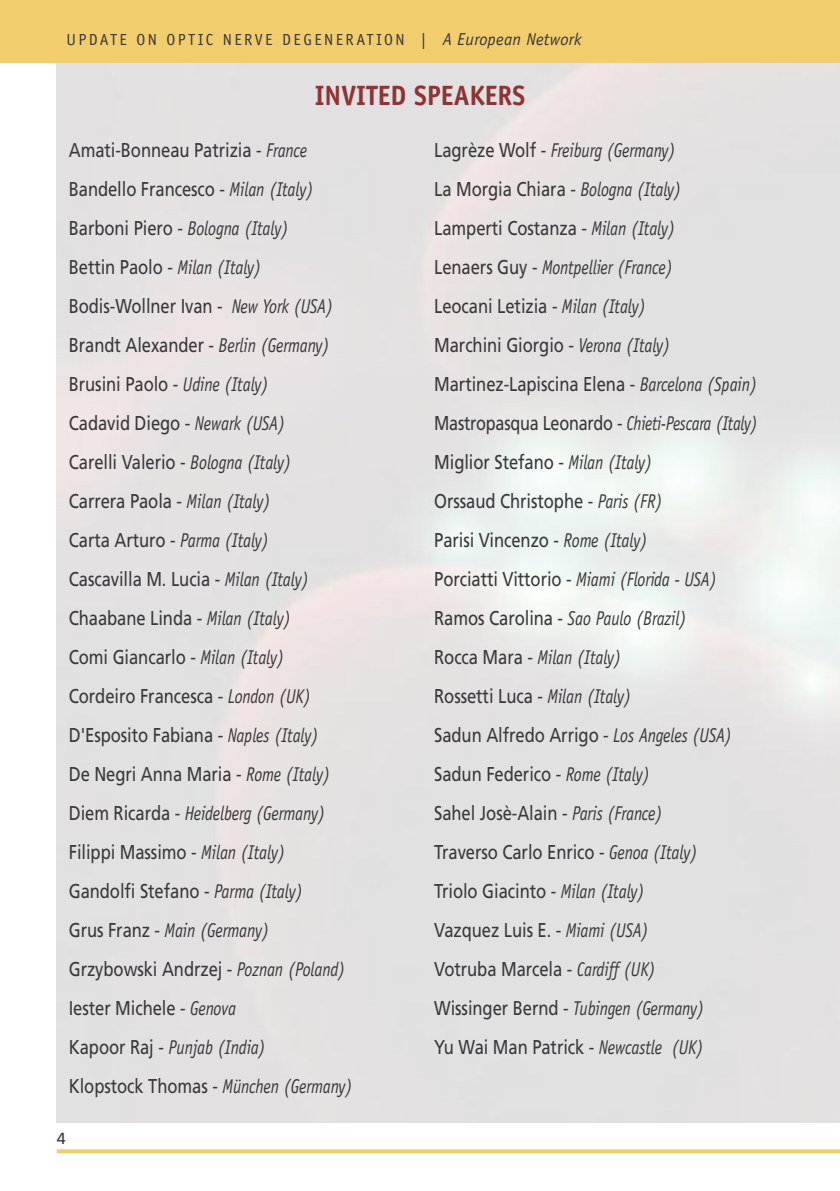
<style>
.page{position:relative;width:840px;height:1191px;background:#fff}
.page>*{position:absolute;margin:0;border:0;box-sizing:border-box;transform-origin:0 0}
.t1{font:700 28px "Officina Sans";color:#8d3436;scale:.95 1}
.t2{font:20px/39px "Frutiger";letter-spacing:-.005em;color:#39383a;scale:.83 1}
.t3{font:italic 20px/39px "Officina Sans";letter-spacing:-.005em;color:#39383a;scale:.83 1}
.t4{font:16px "Officina Sans";letter-spacing:.15em;color:#39383a}
.t5{font:16px "Frutiger";color:#39383a}
.s1{font-style:italic;font-size:17.2px}
.s2{font-family:"Officina Sans";font-style:italic}
.s3{font-family:"Frutiger";font-style:normal}
</style>
<div class="page">
<div style="left:0;top:0;width:839px;height:62px;background:#f2cd6e"></div>
<svg style="left:57px;top:1149px;width:782px;height:4px;background:#f2d078"></svg>
<p class="t4" style="left:66px;top:34px;width:516px">UPDATE ON OPTIC NERVE DEGENERATION | <span class="s1">A European Network</span></p>
<h1 class="t1" style="left:314px;top:85px;width:223px">INVITED SPEAKERS</h1>
<p class="t2" style="left:69px;top:132px;width:296px">Amati-Bonneau Patrizia - <span class="s2">France<br></span>Bandello Francesco - <span class="s2">Milan (Italy)</span></p>
<p class="t3" style="left:69px;top:210px;width:266px"><span class="s3">Barboni Piero -</span> Bologna (Italy)</p>
<p class="t2" style="left:69px;top:249px;width:320px">Bettin Paolo - <span class="s2">Milan (Italy)<br></span>Bodis-Wollner Ivan - <span class="s2">New York (USA)<br></span>Brandt Alexander - <span class="s2">Berlin (Germany)<br></span>Brusini Paolo - <span class="s2">Udine (Italy)<br></span>Cadavid Diego - <span class="s2">Newark (USA)<br></span>Carelli Valerio - <span class="s2">Bologna (Italy)<br></span>Carrera Paola - <span class="s2">Milan (Italy)<br></span>Carta Arturo - <span class="s2">Parma (Italy)<br></span>Cascavilla M. Lucia - <span class="s2">Milan (Italy)<br></span>Chaabane Linda - <span class="s2">Milan (Italy)<br></span>Comi Giancarlo - <span class="s2">Milan (Italy)<br></span>Cordeiro Francesca - <span class="s2">London (UK)<br></span>D'Esposito Fabiana - <span class="s2">Naples (Italy)<br></span>De Negri Anna Maria - <span class="s2">Rome (Italy)</span></p>
<p class="t3" style="left:69px;top:795px;width:310px"><span class="s3">Diem Ricarda -</span> Heidelberg (Germany)</p>
<p class="t2" style="left:69px;top:834px;width:283px">Filippi Massimo - <span class="s2">Milan (Italy)<br></span>Gandolfi Stefano - <span class="s2">Parma (Italy)</span></p>
<p class="t3" style="left:69px;top:912px;width:243px"><span class="s3">Grus Franz -</span> Main (Germany)</p>
<p class="t2" style="left:69px;top:951px;width:334px">Grzybowski Andrzej - <span class="s2">Poznan (Poland)<br></span>Iester Michele - <span class="s2">Genova</span></p>
<p class="t3" style="left:69px;top:1029px;width:239px"><span class="s3">Kapoor Raj -</span> Punjab (India)</p>
<p class="t2" style="left:69px;top:1068px;width:343px">Klopstock Thomas - <span class="s2">München (Germany)</span></p>
<p class="t5" style="left:57px;top:1132px;width:10px">4</p>
<p class="t3" style="left:434px;top:132px;width:292px"><span class="s3">Lagrèze Wolf -</span> Freiburg (Germany)</p>
<p class="t2" style="left:434px;top:171px;width:299px">La Morgia Chiara - <span class="s2">Bologna (Italy)<br></span>Lamperti Costanza - <span class="s2">Milan (Italy)</span></p>
<p class="t3" style="left:434px;top:249px;width:289px"><span class="s3">Lenaers Guy -</span> Montpellier (France)</p>
<p class="t2" style="left:434px;top:288px;width:391px">Leocani Letizia - <span class="s2">Milan (Italy)<br></span>Marchini Giorgio - <span class="s2">Verona (Italy)<br></span>Martinez-Lapiscina Elena - <span class="s2">Barcelona (Spain)<br></span>Mastropasqua Leonardo - <span class="s2">Chieti-Pescara (Italy)<br></span>Miglior Stefano - <span class="s2">Milan (Italy)<br></span>Orssaud Christophe - <span class="s2">Paris (FR)<br></span>Parisi Vincenzo - <span class="s2">Rome (Italy)<br></span>Porciatti Vittorio - <span class="s2">Miami (Florida - USA)</span></p>
<p class="t3" style="left:434px;top:600px;width:305px"><span class="s3">Ramos Carolina -</span> Sao Paulo (Brazil)<br><span class="s3">Rocca Mara -</span> Milan (Italy)</p>
<p class="t2" style="left:434px;top:678px;width:360px">Rossetti Luca - <span class="s2">Milan (Italy)<br></span>Sadun Alfredo Arrigo - <span class="s2">Los Angeles (USA)<br></span>Sadun Federico - <span class="s2">Rome (Italy)<br></span>Sahel Josè-Alain - <span class="s2">Paris (France)<br></span>Traverso Carlo Enrico - <span class="s2">Genoa (Italy)<br></span>Triolo Giacinto - <span class="s2">Milan (Italy)<br></span>Vazquez Luis E. - <span class="s2">Miami (USA)<br></span>Votruba Marcela - <span class="s2">Cardiff (UK)</span></p>
<p class="t3" style="left:434px;top:990px;width:327px"><span class="s3">Wissinger Bernd -</span> Tubingen (Germany)</p>
<p class="t2" style="left:434px;top:1029px;width:326px">Yu Wai Man Patrick - <span class="s2">Newcastle (UK)</span></p>
</div>
